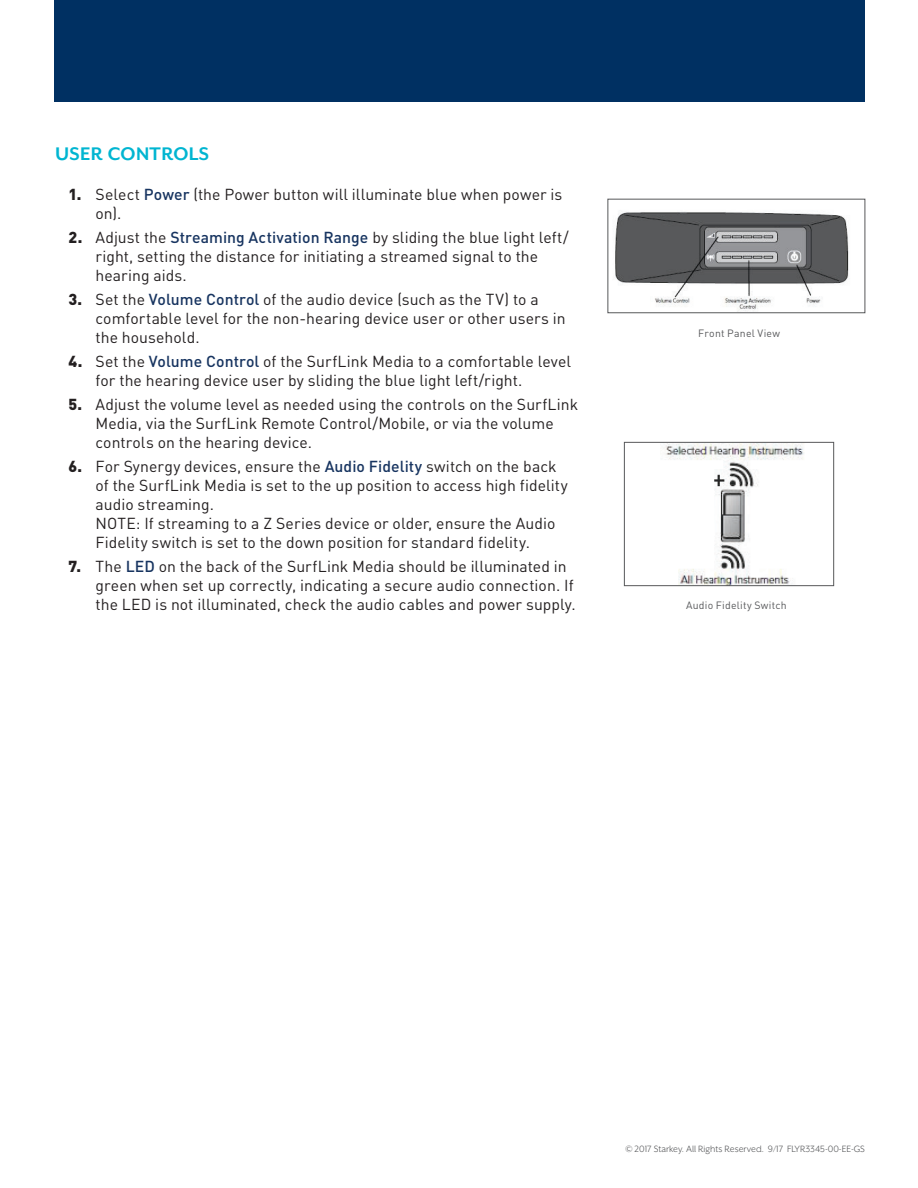
<style>
.page{position:relative;width:918px;height:1188px;background:#fff}
.page>*{position:absolute;margin:0;border:0;box-sizing:border-box;transform-origin:0 0}
._3-Section_Head{font:700 21px "Mr Eaves XL San OT";letter-spacing:.02em;color:#00b5d1}
.t1{font:15.75px/18.9px "DINOT";letter-spacing:.005em;color:#231f20}
.Product_Color{font:10.5px "Mr Eaves XL San OT";color:#57585a}
._6-Figure_Copy{font:10.5px "DINOT";letter-spacing:.025em;color:#57585a}
.s1{font-weight:900}
.s2{font-weight:500;color:#173460}
</style>
<div class="page">
<div style="left:54px;top:0;width:810px;height:102px;background:#003062"></div>
<img style="left:615px;top:212px;width:234px;height:99px">
<div style="left:608px;top:199px;width:257px;height:114px;border:1px solid #57585a"></div>
<img style="left:665px;top:444px;width:139px;height:140px">
<div style="left:624px;top:442px;width:210px;height:144px;border:1px solid #57585a"></div>
<p class="_3-Section_Head" style="left:55px;top:142px;width:156px">USER CONTROLS</p>
<p class="t1" style="left:96px;top:184px;width:468px;text-indent:-27px"><span class="s1">1.</span> Select <span class="s2">Power</span> (the Power button will illuminate blue when power is on).</p>
<p class="t1" style="left:96px;top:228px;width:475px;text-indent:-27px"><span class="s1">2.</span> Adjust the <span class="s2">Streaming Activation Range</span> by sliding the blue light left/ right, setting the distance for initiating a streamed signal to the hearing aids.</p>
<p class="t1" style="left:96px;top:290px;width:472px;text-indent:-27px"><span class="s1">3.</span> Set the <span class="s2">Volume Control</span> of the audio device (such as the TV) to a comfortable level for the non-hearing device user or other users in the household.</p>
<p class="t1" style="left:96px;top:352px;width:477px;text-indent:-27px"><span class="s1">4.</span> Set the <span class="s2">Volume Control</span> of the SurfLink Media to a comfortable level for the hearing device user by sliding the blue light left/right.</p>
<p class="t1" style="left:96px;top:395px;width:484px;text-indent:-27px"><span class="s1">5.</span> Adjust the volume level as needed using the controls on the SurfLink<br>Media, via the SurfLink Remote Control/Mobile, or via the volume controls on the hearing device.</p>
<p class="t1" style="left:96px;top:457px;width:474px;text-indent:-27px"><span class="s1">6.</span> For Synergy devices, ensure the <span class="s2">Audio Fidelity</span> switch on the back of the SurfLink Media is set to the up position to access high fidelity audio streaming.<br>NOTE: If streaming to a Z Series device or older, ensure the Audio Fidelity switch is set to the down position for standard fidelity.</p>
<p class="t1" style="left:96px;top:557px;width:482px;text-indent:-27px"><span class="s1">7.</span> The <span class="s2">LED</span> on the back of the SurfLink Media should be illuminated in green when set up correctly, indicating a secure audio connection. If the LED is not illuminated, check the audio cables and power supply.</p>
<p class="_6-Figure_Copy" style="left:698px;top:327px;width:83px">Front Panel View</p>
<p class="_6-Figure_Copy" style="left:686px;top:598px;width:102px">Audio Fidelity Switch</p>
<p class="Product_Color" style="left:625px;top:1144px;width:241px">© 2017 Starkey. All Rights Reserved. 9/17 FLYR3345-00-EE-GS</p>
</div>
